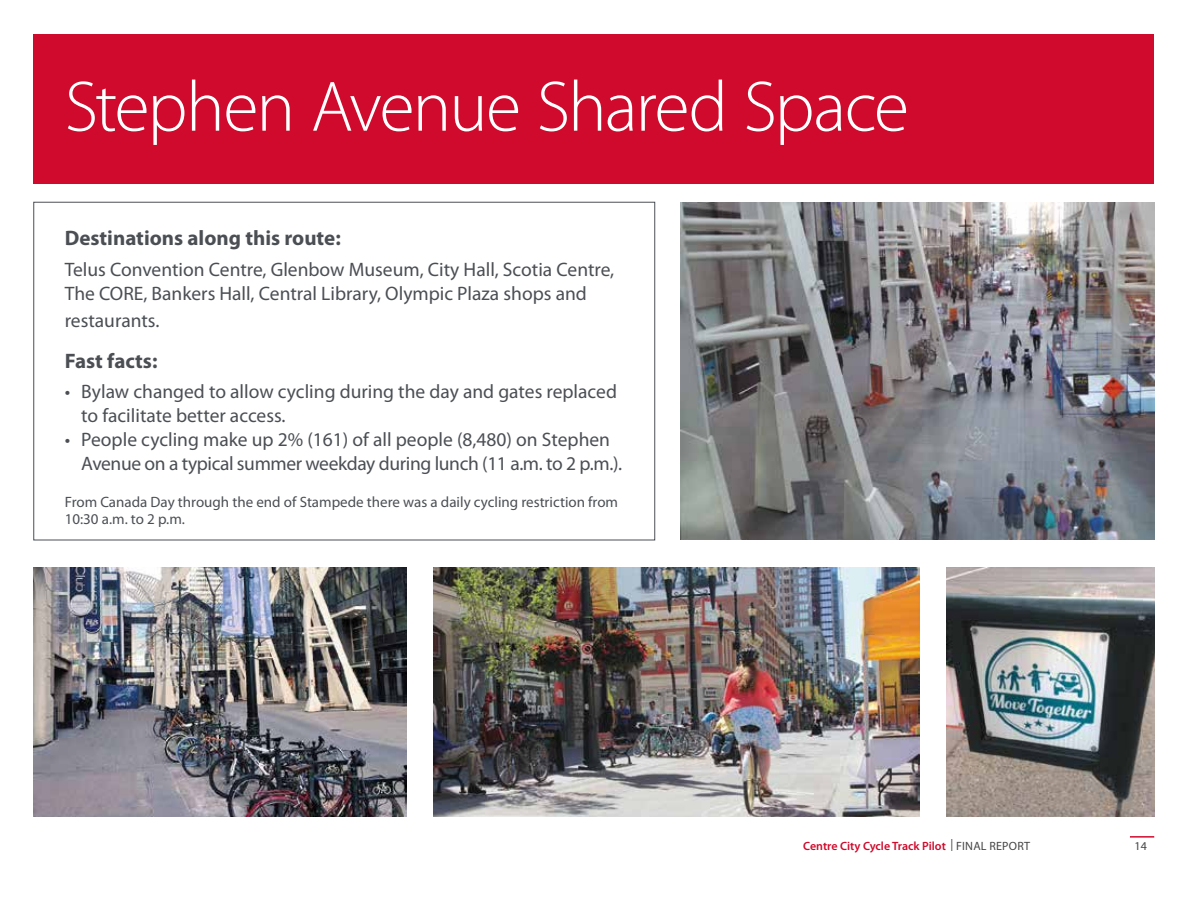
<style>
.page{position:relative;width:1188px;height:918px;background:#fff}
.page>*{position:absolute;margin:0;border:0;box-sizing:border-box;transform-origin:0 0}
.t1{font:300 72px "Myriad Pro";letter-spacing:-.025em;color:#fff}
.t2{font:700 21px "Myriad Pro";color:#4b4f54}
.t3{font:19.5px/24px "Myriad Pro";color:#4b4f54}
.t4{font:15px/16.5px "Myriad Pro";color:#4b4f54}
.t5{font:600 12px "Myriad Pro";color:#d00a2c}
.t6{font:12px "Myriad Pro";color:#454545}
.s1{font-weight:400;color:#454545}
</style>
<div class="page">
<hr style="left:1130px;top:836px;width:24px;height:2px;background:#d00a2c">
<div style="left:34px;top:34px;width:1120px;height:150px;background:#d00a2c"></div>
<img style="left:680px;top:202px;width:474px;height:338px">
<img style="left:433px;top:567px;width:486px;height:250px">
<img style="left:34px;top:567px;width:372px;height:250px">
<img style="left:946px;top:567px;width:208px;height:250px">
<h1 class="t1" style="left:65px;top:63px;width:846px">Stephen Avenue Shared Space</h1>
<p class="t2" style="left:65px;top:224px;width:277px">Destinations along this route:</p>
<p class="t3" style="left:65px;top:257px;width:551px">Telus Convention Centre, Glenbow Museum, City Hall, Scotia Centre,<br>The CORE, Bankers Hall, Central Library, Olympic Plaza shops and</p>
<p class="t3" style="left:65px;top:308px;width:96px">restaurants.</p>
<p class="t2" style="left:65px;top:347px;width:94px">Fast facts:</p>
<p class="t3" style="left:81px;top:379px;width:537px;text-indent:-16px">• Bylaw changed to allow cycling during the day and gates replaced to facilitate better access.</p>
<p class="t3" style="left:81px;top:427px;width:542px;text-indent:-16px">• People cycling make up 2% (161) of all people (8,480) on Stephen<br>Avenue on a typical summer weekday during lunch (11 a.m. to 2 p.m.).</p>
<p class="t4" style="left:65px;top:493px;width:555px">From Canada Day through the end of Stampede there was a daily cycling restriction from<br>10:30 a.m. to 2 p.m.</p>
<p class="t5" style="left:803px;top:838px;width:228px">Centre City Cycle Track Pilot <span class="s1">| FINAL REPORT</span></p>
<p class="t6" style="left:1135px;top:838px;width:14px">14</p>
</div>
